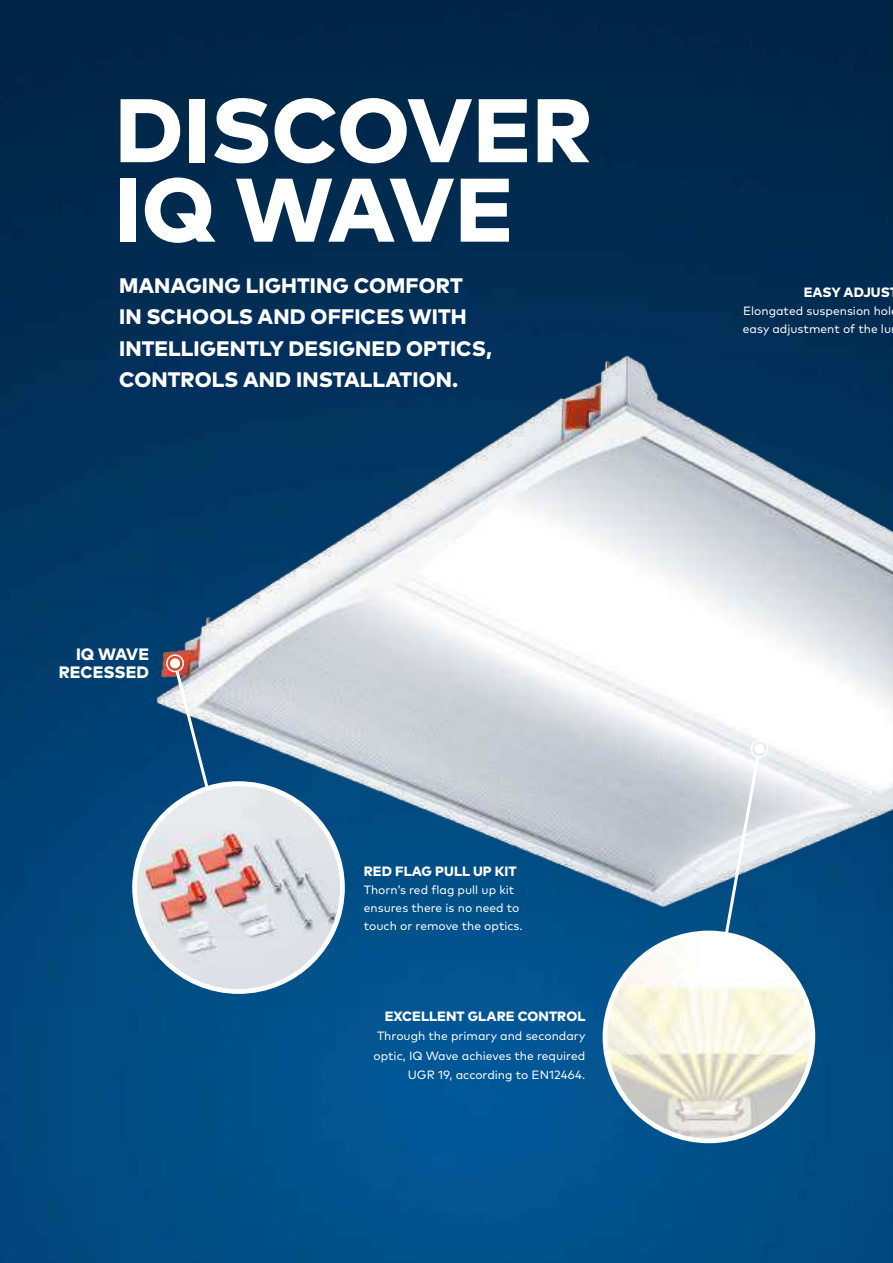
<style>
.page{position:relative;width:893px;height:1263px;background:#fff}
.page>*{position:absolute;margin:0;border:0;box-sizing:border-box;transform-origin:0 0}
.t1{font:800 90px/79.5px "Mark Pro";letter-spacing:.005em;color:#fff}
.t2{font:800 21px/31.5px "Mark Pro";letter-spacing:.005em;color:#fff}
.t3{font:800 16.5px/18px "Mark Pro";letter-spacing:.005em;color:#fff;text-align:right}
.t4{font:800 13.5px "Mark Pro";letter-spacing:.005em;color:#fff}
.t5{font:12px/18px "Mark Pro";color:#fff}
</style>
<div class="page">
<img style="left:0;top:0;width:893px;height:1263px">
<img style="left:154px;top:354px;width:739px;height:553px">
<svg style="left:723px;top:737px;width:48px;height:201px"></svg>
<svg style="left:164px;top:652px;width:57px;height:163px"></svg>
<img style="left:135px;top:784px;width:207px;height:207px;border-radius:104px">
<div style="left:132px;top:781px;width:213px;height:213px;border:5px solid #fff;border-radius:50%"></div>
<img style="left:605px;top:933px;width:208px;height:208px;border-radius:104px">
<div style="left:603px;top:930px;width:212px;height:213px;border:5px solid #fff;border-radius:50%"></div>
<h1 class="t1" style="left:115px;top:83px;width:479px">DISCOVER<br>IQ WAVE</h1>
<h2 class="t2" style="left:119px;top:268px;width:374px">MANAGING LIGHTING COMFORT<br>IN SCHOOLS AND OFFICES WITH<br>INTELLIGENTLY DESIGNED OPTICS,<br>CONTROLS AND INSTALLATION.</h2>
<p class="t4" style="left:804px;top:281px;width:88px">EASY ADJUS</p>
<p class="t5" style="left:743px;top:300px;width:150px">Elongated suspension hol easy adjustment of the lu</p>
<h3 class="t3" style="left:59px;top:644px;width:92px">IQ WAVE<br>RECESSED</h3>
<p class="t4" style="left:364px;top:861px;width:155px">RED FLAG PULL UP KIT</p>
<p class="t5" style="left:364px;top:880px;width:160px">Thorn’s red flag pull up kit ensures there is no need to touch or remove the optics.</p>
<p class="t4" style="left:385px;top:1005px;width:202px">EXCELLENT GLARE CONTROL</p>
<p class="t5" style="left:374px;top:1025px;width:214px;line-height:19.5px;text-align:right">Through the primary and secondary optic, IQ Wave achieves the required<br>UGR 19, according to EN12464.</p>
</div>
